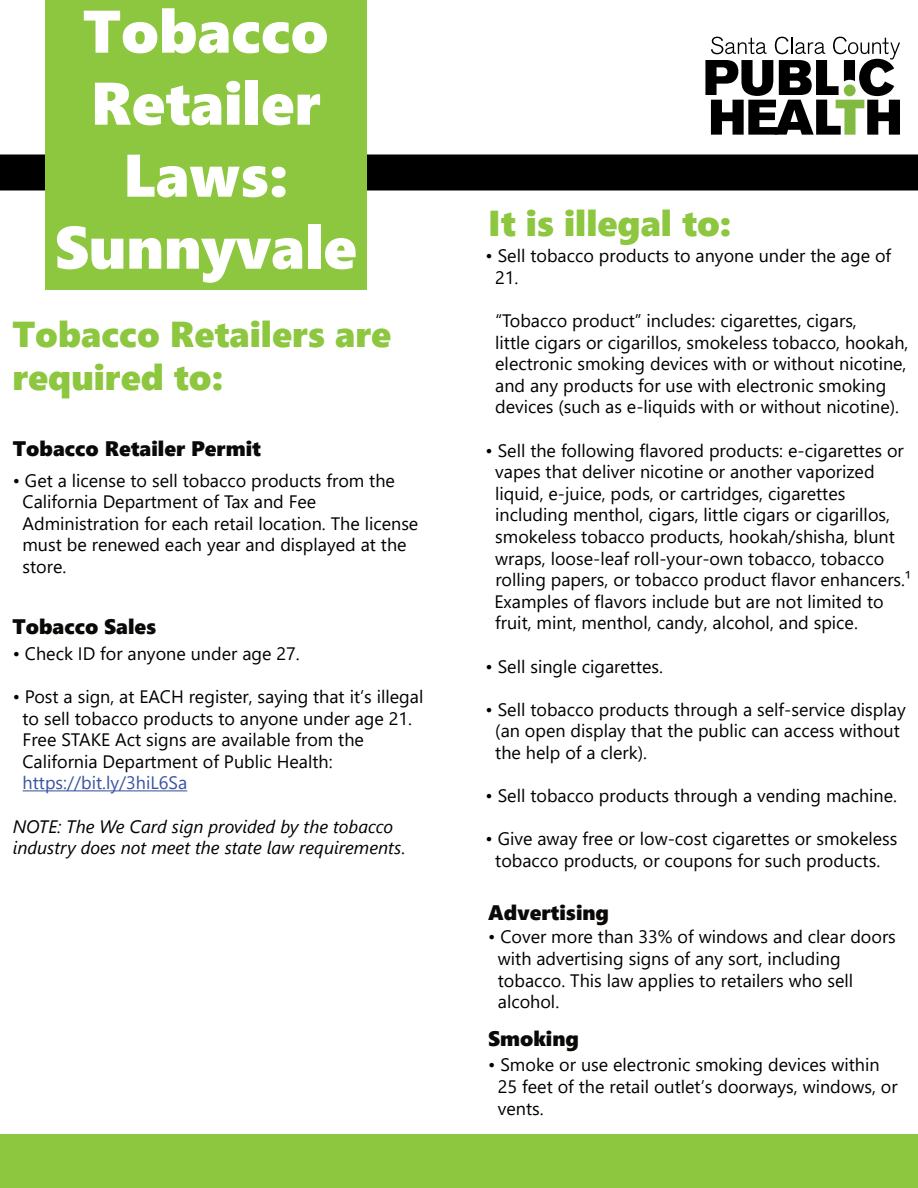
<style>
.page{position:relative;width:918px;height:1188px;background:#fff}
.page>*{position:absolute;margin:0;border:0;box-sizing:border-box;transform-origin:0 0}
.t1{font:60px/72px "Segoe UI Black";color:#fff;text-align:center}
.t2{font:36px/43.2px "Segoe UI Black";color:#8dc63f}
.t3{font:21px "Segoe UI Black";color:#0a0907}
.t4{font:18px/21.6px "Segoe UI";color:#000}
.t5{font:italic 18px/21.6px "Segoe UI";color:#000}
.t6{font:18px "Segoe UI";color:#3a53a4}
.s1{font-style:normal}
</style>
<div class="page">
<hr style="left:23px;top:790px;width:164px;height:1px;background:#3a53a4">
<div style="left:0;top:1134px;width:918px;height:54px;background:#8dc63f"></div>
<div style="left:0;top:154px;width:918px;height:36px;background:#000"></div>
<div style="left:45px;top:0;width:321px;height:289px;background:#8dc63f"></div>
<svg style="left:705px;top:37px;width:195px;height:98px"></svg>
<h1 class="t1" style="left:54px;top:-8px;width:304px">Tobacco<br>Retailer<br>Laws:<br>Sunnyvale</h1>
<h2 class="t2" style="left:12px;top:311px;width:380px">Tobacco Retailers are required to:</h2>
<p class="t3" style="left:13px;top:434px;width:250px">Tobacco Retailer Permit</p>
<p class="t4" style="left:22px;top:468px;width:397px;text-indent:-10px">• Get a license to sell tobacco products from the California Department of Tax and Fee Administration for each retail location. The license must be renewed each year and displayed at the store.</p>
<p class="t3" style="left:12px;top:611px;width:146px">Tobacco Sales</p>
<p class="t4" style="left:13px;top:641px;width:289px">• Check ID for anyone under age 27.</p>
<p class="t4" style="left:22px;top:684px;width:402px;text-indent:-10px">• Post a sign, at EACH register, saying that it’s illegal to sell tobacco products to anyone under age 21.<br>Free STAKE Act signs are available from the California Department of Public Health:</p>
<p class="t6" style="left:23px;top:766px;width:166px">https://bit.ly/3hiL6Sa</p>
<p class="t5" style="left:13px;top:812px;width:394px">NOTE: The We Card sign provided by the tobacco industry does not meet the state law requirements<span class="s1">.</span></p>
<h2 class="t2" style="left:488px;top:200px;width:245px">It is illegal to:</h2>
<p class="t4" style="left:495px;top:243px;width:398px;text-indent:-10px">• Sell tobacco products to anyone under the age of<br>21.</p>
<p class="t4" style="left:495px;top:308px;width:415px">“Tobacco product” includes: cigarettes, cigars,<br>little cigars or cigarillos, smokeless tobacco, hookah, electronic smoking devices with or without nicotine, and any products for use with electronic smoking devices (such as e-liquids with or without nicotine).</p>
<p class="t4" style="left:495px;top:438px;width:418px;text-indent:-9px">• Sell the following flavored products: e-cigarettes or vapes that deliver nicotine or another vaporized liquid, e-juice, pods, or cartridges, cigarettes including menthol, cigars, little cigars or cigarillos, smokeless tobacco products, hookah/shisha, blunt wraps, loose-leaf roll-your-own tobacco, tobacco rolling papers, or tobacco product flavor enhancers.¹<br>Examples of flavors include but are not limited to fruit, mint, menthol, candy, alcohol, and spice.</p>
<p class="t4" style="left:486px;top:654px;width:179px">• Sell single cigarettes.</p>
<p class="t4" style="left:495px;top:697px;width:412px;text-indent:-10px">• Sell tobacco products through a self-service display (an open display that the public can access without the help of a clerk).</p>
<p class="t4" style="left:486px;top:783px;width:413px">• Sell tobacco products through a vending machine.</p>
<p class="t4" style="left:486px;top:827px;width:414px;text-align:center">• Give away free or low-cost cigarettes or smokeless tobacco products, or coupons for such products.</p>
<p class="t3" style="left:488px;top:898px;width:122px">Advertising</p>
<p class="t4" style="left:498px;top:925px;width:400px;text-indent:-10px">• Cover more than 33% of windows and clear doors with advertising signs of any sort, including tobacco. This law applies to retailers who sell alcohol.</p>
<p class="t3" style="left:488px;top:1023px;width:92px">Smoking</p>
<p class="t4" style="left:498px;top:1053px;width:401px;text-indent:-10px">• Smoke or use electronic smoking devices within<br>25 feet of the retail outlet’s doorways, windows, or vents.</p>
</div>
